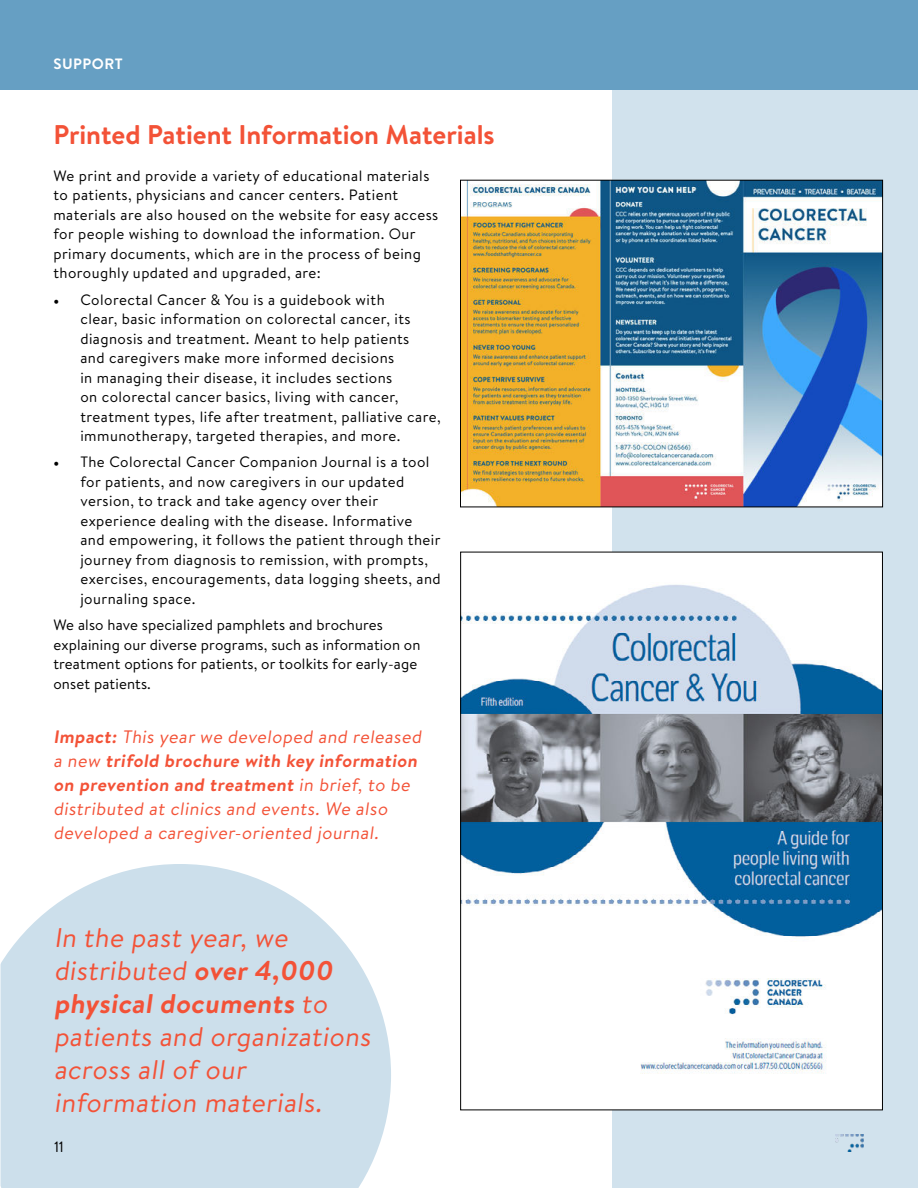
<style>
.page{position:relative;width:918px;height:1188px;background:#fff}
.page>*{position:absolute;margin:0;border:0;box-sizing:border-box;transform-origin:0 0}
.t1{font:27px/33px "Brandon Text";color:#f35237}
.t2{font:700 27px "Brandon Text";color:#f35237}
.t3{font:18px/24px "Brandon Text";color:#f35237}
.t4{font:15px/19.5px "Brandon Text";letter-spacing:.03em;color:#000}
.t5{font:15px/19.5px "Brandon Text";letter-spacing:.01em;color:#000}
.t6{font:700 15px "Brandon Text";letter-spacing:.03em;color:#fff}
.s1{font-family:"Minion Pro"}
.s2{font-weight:700}
</style>
<div class="page">
<div style="left:612px;top:72px;width:306px;height:1116px;background:#d1e2ed"></div>
<svg style="left:0;top:864px;width:391px;height:324px;background:#d2e3ed"></svg>
<img style="left:462px;top:554px;width:419px;height:554px">
<img style="left:462px;top:182px;width:419px;height:323px">
<div style="left:460px;top:180px;width:423px;height:327px;border:1px solid #000"></div>
<div style="left:0;top:0;width:918px;height:90px;background:#669fc3"></div>
<img style="left:836px;top:1134px;width:28px;height:18px">
<p class="t6" style="left:53px;top:58px;width:71px">SUPPORT</p>
<h1 class="t2" style="left:53px;top:124px;width:443px">Printed Patient Information Materials</h1>
<p class="t4" style="left:53px;top:167px;width:386px">We print and provide a variety of educational materials to patients, physicians and cancer centers. Patient materials are also housed on the website for easy access for people wishing to download the information. Our primary documents, which are in the process of being thoroughly updated and upgraded, are:</p>
<p class="t4" style="left:80px;top:291px;width:362px;text-indent:-27px"><span class="s1">•</span> Colorectal Cancer &amp; You is a guidebook with<br>clear, basic information on colorectal cancer, its diagnosis and treatment. Meant to help patients<br>and caregivers make more informed decisions<br>in managing their disease, it includes sections<br>on colorectal cancer basics, living with cancer, treatment types, life after treatment, palliative care, immunotherapy, targeted therapies, and more.</p>
<p class="t4" style="left:80px;top:454px;width:362px;text-indent:-27px"><span class="s1">•</span> The Colorectal Cancer Companion Journal is a tool for patients, and now caregivers in our updated version, to track and take agency over their experience dealing with the disease. Informative<br>and empowering, it follows the patient through their journey from diagnosis to remission, with prompts, exercises, encouragements, data logging sheets, and journaling space.</p>
<p class="t5" style="left:53px;top:617px;width:369px">We also have specialized pamphlets and brochures explaining our diverse programs, such as information on treatment options for patients, or toolkits for early-age onset patients.</p>
<p class="t3" style="left:53px;top:727px;width:372px"><span class="s2">Impact:</span> This year we developed and released a new <span class="s2">trifold brochure with key information on prevention and treatment</span> in brief, to be distributed at clinics and events. We also developed a caregiver-oriented journal.</p>
<h1 class="t1" style="left:54px;top:924px;width:322px">In the past year, we distributed <span class="s2">over 4,000 physical documents</span> to patients and organizations across all of our information materials.</h1>
<p class="t4" style="left:54px;top:1138px;width:11px">11</p>
</div>
